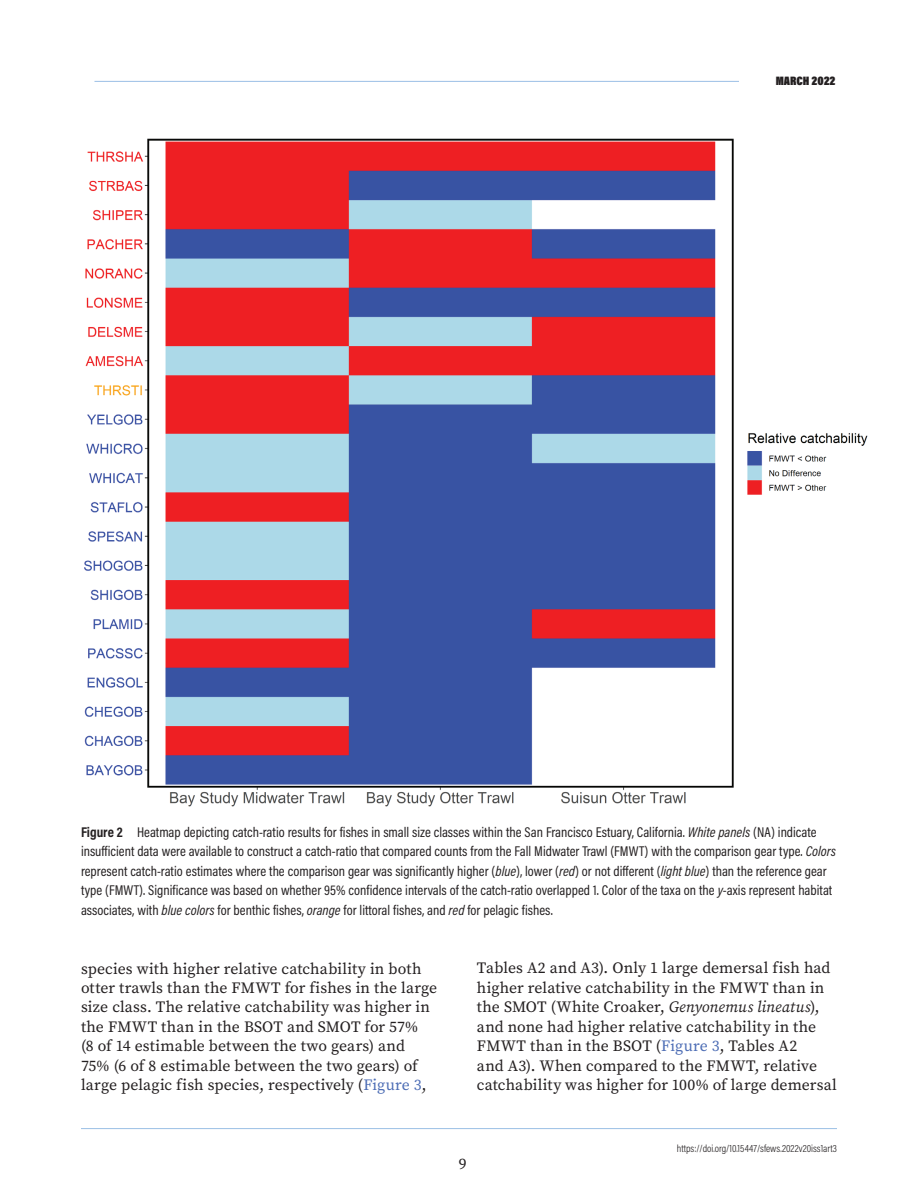
<style>
.page{position:relative;width:918px;height:1188px;background:#fff}
.page>*{position:absolute;margin:0;border:0;box-sizing:border-box;transform-origin:0 0}
.t1{font:15.75px/19.5px "Source Serif Pro";letter-spacing:.005em;color:#231f20}
.t2{font:14.25px/19.5px "Acumin Pro Cond";color:#231f20}
.t3{font:900 12.3px "Acumin Pro Cond";color:#231f20}
.t4{font:300 10.5px "Acumin Pro Cond";color:#231f20}
.s1{font-weight:700}
.s2{font-style:italic}
.s3{color:#4d6db5}
</style>
<div class="page">
<hr style="left:94px;top:81px;width:743px;height:1px;background:#9abfe5">
<hr style="left:81px;top:1128px;width:756px;height:1px;background:#9abfe5">
<div style="left:740px;top:70px;width:97px;height:20px;background:#fff"></div>
<img style="left:84px;top:138px;width:784px;height:669px">
<p class="t3" style="left:776px;top:73px;width:61px">MARCH 2022</p>
<p class="t2" style="left:81px;top:822px;width:757px"><span class="s1">Figure 2</span> Heatmap depicting catch-ratio results for fishes in small size classes within the San Francisco Estuary, California. <span class="s2">White panels</span> (NA) indicate insufficient data were available to construct a catch-ratio that compared counts from the Fall Midwater Trawl (FMWT) with the comparison gear type. <span class="s2">Colors </span>represent catch-ratio estimates where the comparison gear was significantly higher (<span class="s2">blue</span>), lower (<span class="s2">red</span>) or not different (<span class="s2">light blue</span>) than the reference gear type (FMWT). Significance was based on whether 95% confidence intervals of the catch-ratio overlapped 1. Color of the taxa on the <span class="s2">y</span>-axis represent habitat associates, with <span class="s2">blue colors</span> for benthic fishes, <span class="s2">orange</span> for littoral fishes, and <span class="s2">red</span> for pelagic fishes.</p>
<p class="t1" style="left:81px;top:958px;width:358px">species with higher relative catchability in both otter trawls than the FMWT for fishes in the large size class. The relative catchability was higher in the FMWT than in the BSOT and SMOT for 57%<br>(8 of 14 estimable between the two gears) and 75% (6 of 8 estimable between the two gears) of large pelagic fish species, respectively (<span class="s3">Figure 3</span>,</p>
<p class="t1" style="left:477px;top:958px;width:361px">Tables A2 and A3). Only 1 large demersal fish had higher relative catchability in the FMWT than in the SMOT (White Croaker, <span class="s2">Genyonemus lineatus</span>), and none had higher relative catchability in the FMWT than in the BSOT (<span class="s3">Figure 3</span>, Tables A2<br>and A3). When compared to the FMWT, relative catchability was higher for 100% of large demersal</p>
<p class="t1" style="left:459px;top:1153px;width:9px">9</p>
<p class="t4" style="left:677px;top:1142px;width:162px">https://doi.org/10.15447/sfews.2022v20iss1art3</p>
</div>
